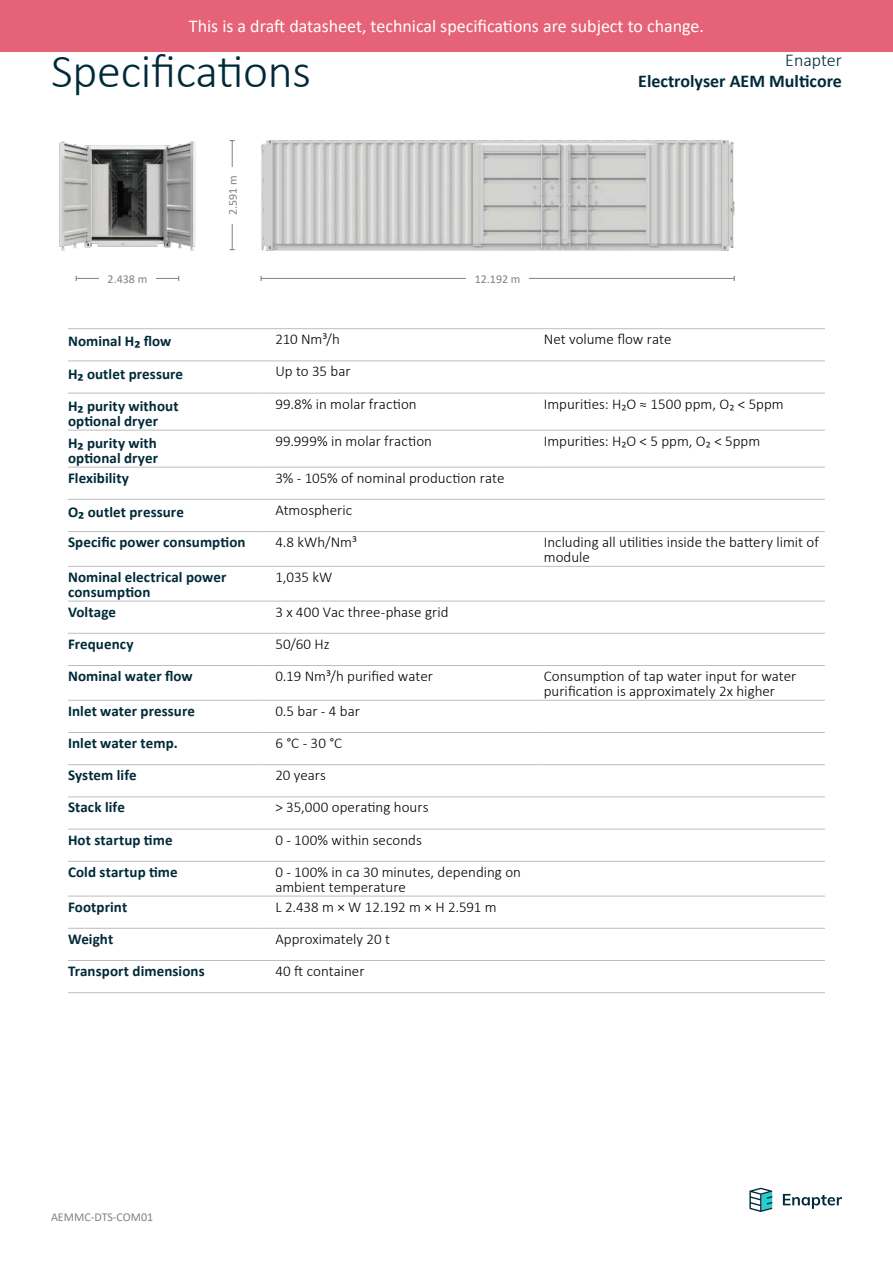
<style>
.page{position:relative;width:893px;height:1263px;background:#fff}
.page>*{position:absolute;margin:0;border:0;box-sizing:border-box;transform-origin:0 0}
.t1{font:300 48px "Calibri";letter-spacing:-.005em;color:#002a39}
.t2{font:18px "Calibri";color:#fff}
.t3{font:700 18px "Calibri";color:#002a39}
.t4{font:300 18px "Calibri";color:#002a39}
.t5{font:300 15px/15px "Calibri";color:#000}
.t6{font:700 15px/15px "Calibri";letter-spacing:.005em;color:#002a39}
.t7{font:12px "Calibri";color:#808284}
.s1{font-size:18px}
</style>
<div class="page">
<hr style="left:232px;top:141px;width:1px;height:109px;background:#808284">
<div style="left:223px;top:167px;width:18px;height:56px;background:#fff"></div>
<hr style="left:76px;top:278px;width:103px;height:1px;background:#808284">
<div style="left:99px;top:270px;width:57px;height:17px;background:#fff"></div>
<hr style="left:261px;top:278px;width:473px;height:1px;background:#808284">
<div style="left:466px;top:270px;width:63px;height:17px;background:#fff"></div>
<svg style="left:783px;top:1194px;width:59px;height:15px"></svg>
<svg style="left:749px;top:1188px;width:23px;height:24px"></svg>
<img style="left:261px;top:140px;width:474px;height:110px">
<img style="left:59px;top:141px;width:137px;height:109px">
<div style="left:0;top:0;width:893px;height:51px;background:#e66276"></div>
<hr style="left:68px;top:328px;width:195px;height:1px;background:#bbbdc0">
<hr style="left:263px;top:328px;width:281px;height:1px;background:#bbbdc0">
<hr style="left:544px;top:328px;width:281px;height:1px;background:#bbbdc0">
<hr style="left:68px;top:361px;width:195px;height:1px;background:#bbbdc0">
<hr style="left:263px;top:361px;width:281px;height:1px;background:#bbbdc0">
<hr style="left:544px;top:361px;width:281px;height:1px;background:#bbbdc0">
<hr style="left:68px;top:393px;width:195px;height:1px;background:#bbbdc0">
<hr style="left:263px;top:393px;width:281px;height:1px;background:#bbbdc0">
<hr style="left:544px;top:393px;width:281px;height:1px;background:#bbbdc0">
<hr style="left:68px;top:430px;width:195px;height:1px;background:#bbbdc0">
<hr style="left:263px;top:430px;width:281px;height:1px;background:#bbbdc0">
<hr style="left:544px;top:430px;width:281px;height:1px;background:#bbbdc0">
<hr style="left:68px;top:467px;width:195px;height:1px;background:#bbbdc0">
<hr style="left:263px;top:467px;width:281px;height:1px;background:#bbbdc0">
<hr style="left:544px;top:467px;width:281px;height:1px;background:#bbbdc0">
<hr style="left:68px;top:499px;width:195px;height:1px;background:#bbbdc0">
<hr style="left:263px;top:499px;width:281px;height:1px;background:#bbbdc0">
<hr style="left:544px;top:499px;width:281px;height:1px;background:#bbbdc0">
<hr style="left:68px;top:531px;width:195px;height:1px;background:#bbbdc0">
<hr style="left:263px;top:531px;width:281px;height:1px;background:#bbbdc0">
<hr style="left:544px;top:531px;width:281px;height:1px;background:#bbbdc0">
<hr style="left:68px;top:566px;width:195px;height:1px;background:#bbbdc0">
<hr style="left:263px;top:566px;width:281px;height:1px;background:#bbbdc0">
<hr style="left:544px;top:566px;width:281px;height:1px;background:#bbbdc0">
<hr style="left:68px;top:601px;width:195px;height:1px;background:#bbbdc0">
<hr style="left:263px;top:601px;width:281px;height:1px;background:#bbbdc0">
<hr style="left:544px;top:601px;width:281px;height:1px;background:#bbbdc0">
<hr style="left:68px;top:633px;width:195px;height:1px;background:#bbbdc0">
<hr style="left:263px;top:633px;width:281px;height:1px;background:#bbbdc0">
<hr style="left:544px;top:633px;width:281px;height:1px;background:#bbbdc0">
<hr style="left:68px;top:665px;width:195px;height:1px;background:#bbbdc0">
<hr style="left:263px;top:665px;width:281px;height:1px;background:#bbbdc0">
<hr style="left:544px;top:665px;width:281px;height:1px;background:#bbbdc0">
<hr style="left:68px;top:700px;width:195px;height:1px;background:#bbbdc0">
<hr style="left:263px;top:700px;width:281px;height:1px;background:#bbbdc0">
<hr style="left:544px;top:700px;width:281px;height:1px;background:#bbbdc0">
<hr style="left:68px;top:732px;width:195px;height:1px;background:#bbbdc0">
<hr style="left:263px;top:732px;width:281px;height:1px;background:#bbbdc0">
<hr style="left:544px;top:732px;width:281px;height:1px;background:#bbbdc0">
<hr style="left:68px;top:764px;width:195px;height:1px;background:#bbbdc0">
<hr style="left:263px;top:764px;width:281px;height:1px;background:#bbbdc0">
<hr style="left:544px;top:764px;width:281px;height:1px;background:#bbbdc0">
<hr style="left:68px;top:797px;width:195px;height:1px;background:#bbbdc0">
<hr style="left:263px;top:797px;width:281px;height:1px;background:#bbbdc0">
<hr style="left:544px;top:797px;width:281px;height:1px;background:#bbbdc0">
<hr style="left:68px;top:829px;width:195px;height:1px;background:#bbbdc0">
<hr style="left:263px;top:829px;width:281px;height:1px;background:#bbbdc0">
<hr style="left:544px;top:829px;width:281px;height:1px;background:#bbbdc0">
<hr style="left:68px;top:861px;width:195px;height:1px;background:#bbbdc0">
<hr style="left:263px;top:861px;width:281px;height:1px;background:#bbbdc0">
<hr style="left:544px;top:861px;width:281px;height:1px;background:#bbbdc0">
<hr style="left:68px;top:896px;width:195px;height:1px;background:#bbbdc0">
<hr style="left:263px;top:896px;width:281px;height:1px;background:#bbbdc0">
<hr style="left:544px;top:896px;width:281px;height:1px;background:#bbbdc0">
<hr style="left:68px;top:928px;width:195px;height:1px;background:#bbbdc0">
<hr style="left:263px;top:928px;width:281px;height:1px;background:#bbbdc0">
<hr style="left:544px;top:928px;width:281px;height:1px;background:#bbbdc0">
<hr style="left:68px;top:960px;width:195px;height:1px;background:#bbbdc0">
<hr style="left:263px;top:960px;width:281px;height:1px;background:#bbbdc0">
<hr style="left:544px;top:960px;width:281px;height:1px;background:#bbbdc0">
<hr style="left:68px;top:992px;width:195px;height:1px;background:#bbbdc0">
<hr style="left:263px;top:992px;width:281px;height:1px;background:#bbbdc0">
<hr style="left:544px;top:992px;width:281px;height:1px;background:#bbbdc0">
<p class="t2" style="left:189px;top:14px;width:517px">This is a draft datasheet, technical specifications are subject to change.</p>
<h1 class="t1" style="left:51px;top:41px;width:262px">Specifications</h1>
<p class="t7" style="left:224px;top:215px;width:41px;rotate:-90deg">2.591 m</p>
<p class="t7" style="left:108px;top:271px;width:41px">2.438 m</p>
<p class="t7" style="left:475px;top:271px;width:47px">12.192 m</p>
<p class="t4" style="left:785px;top:54px;width:58px">Enapter</p>
<p class="t3" style="left:638px;top:68px;width:205px">Electrolyser AEM Multicore</p>
<p class="t6" style="left:68px;top:335px;width:105px">Nominal H<span class="s1">₂</span> flow</p>
<p class="t5" style="left:275px;top:332px;width:66px">210 Nm³/h</p>
<p class="t5" style="left:544px;top:332px;width:129px">Net volume flow rate</p>
<p class="t6" style="left:68px;top:367px;width:117px">H<span class="s1">₂</span> outlet pressure</p>
<p class="t5" style="left:275px;top:364px;width:77px">Up to 35 bar</p>
<p class="t6" style="left:68px;top:400px;width:112px">H<span class="s1">₂</span> purity without optional dryer</p>
<p class="t5" style="left:275px;top:396px;width:143px">99.8% in molar fraction</p>
<p class="t5" style="left:544px;top:396px;width:241px">Impurities: H₂O ≈ 1500 ppm, O₂ &lt; 5ppm</p>
<p class="t6" style="left:68px;top:437px;width:91px">H<span class="s1">₂</span> purity with optional dryer</p>
<p class="t5" style="left:275px;top:433px;width:158px">99.999% in molar fraction</p>
<p class="t5" style="left:544px;top:433px;width:218px">Impurities: H₂O &lt; 5 ppm, O₂ &lt; 5ppm</p>
<p class="t6" style="left:68px;top:471px;width:63px">Flexibility</p>
<p class="t5" style="left:275px;top:470px;width:231px">3% - 105% of nominal production rate</p>
<p class="t6" style="left:68px;top:506px;width:117px">O<span class="s1">₂</span> outlet pressure</p>
<p class="t5" style="left:275px;top:502px;width:78px">Atmospheric</p>
<p class="t6" style="left:68px;top:534px;width:179px">Specific power consumption</p>
<p class="t5" style="left:275px;top:534px;width:83px">4.8 kWh/Nm³</p>
<p class="t5" style="left:544px;top:534px;width:277px">Including all utilities inside the battery limit of module</p>
<p class="t6" style="left:68px;top:569px;width:160px">Nominal electrical power consumption</p>
<p class="t5" style="left:275px;top:569px;width:59px">1,035 kW</p>
<p class="t6" style="left:68px;top:605px;width:49px">Voltage</p>
<p class="t5" style="left:275px;top:604px;width:175px">3 x 400 Vac three-phase grid</p>
<p class="t6" style="left:68px;top:637px;width:67px">Frequency</p>
<p class="t5" style="left:275px;top:636px;width:56px">50/60 Hz</p>
<p class="t6" style="left:68px;top:668px;width:126px">Nominal water flow</p>
<p class="t5" style="left:275px;top:668px;width:159px">0.19 Nm³/h purified water</p>
<p class="t5" style="left:544px;top:668px;width:254px">Consumption of tap water input for water purification is approximately 2x higher</p>
<p class="t6" style="left:68px;top:703px;width:129px">Inlet water pressure</p>
<p class="t5" style="left:275px;top:703px;width:86px">0.5 bar - 4 bar</p>
<p class="t6" style="left:68px;top:735px;width:111px">Inlet water temp.</p>
<p class="t5" style="left:275px;top:735px;width:68px">6 °C - 30 °C</p>
<p class="t6" style="left:68px;top:769px;width:70px">System life</p>
<p class="t5" style="left:275px;top:767px;width:52px">20 years</p>
<p class="t6" style="left:68px;top:801px;width:58px">Stack life</p>
<p class="t5" style="left:275px;top:800px;width:155px">&gt; 35,000 operating hours</p>
<p class="t6" style="left:68px;top:832px;width:106px">Hot startup time</p>
<p class="t5" style="left:275px;top:832px;width:148px">0 - 100% within seconds</p>
<p class="t6" style="left:68px;top:864px;width:111px">Cold startup time</p>
<p class="t5" style="left:275px;top:864px;width:247px">0 - 100% in ca 30 minutes, depending on ambient temperature</p>
<p class="t6" style="left:68px;top:900px;width:61px">Footprint</p>
<p class="t5" style="left:275px;top:899px;width:223px">L 2.438 m × W 12.192 m × H 2.591 m</p>
<p class="t6" style="left:68px;top:931px;width:47px">Weight</p>
<p class="t5" style="left:275px;top:931px;width:116px">Approximately 20 t</p>
<p class="t6" style="left:68px;top:963px;width:138px">Transport dimensions</p>
<p class="t5" style="left:275px;top:963px;width:91px">40 ft container</p>
<p class="t7" style="left:51px;top:1208px;width:104px">AEMMC-DTS-COM01</p>
</div>
